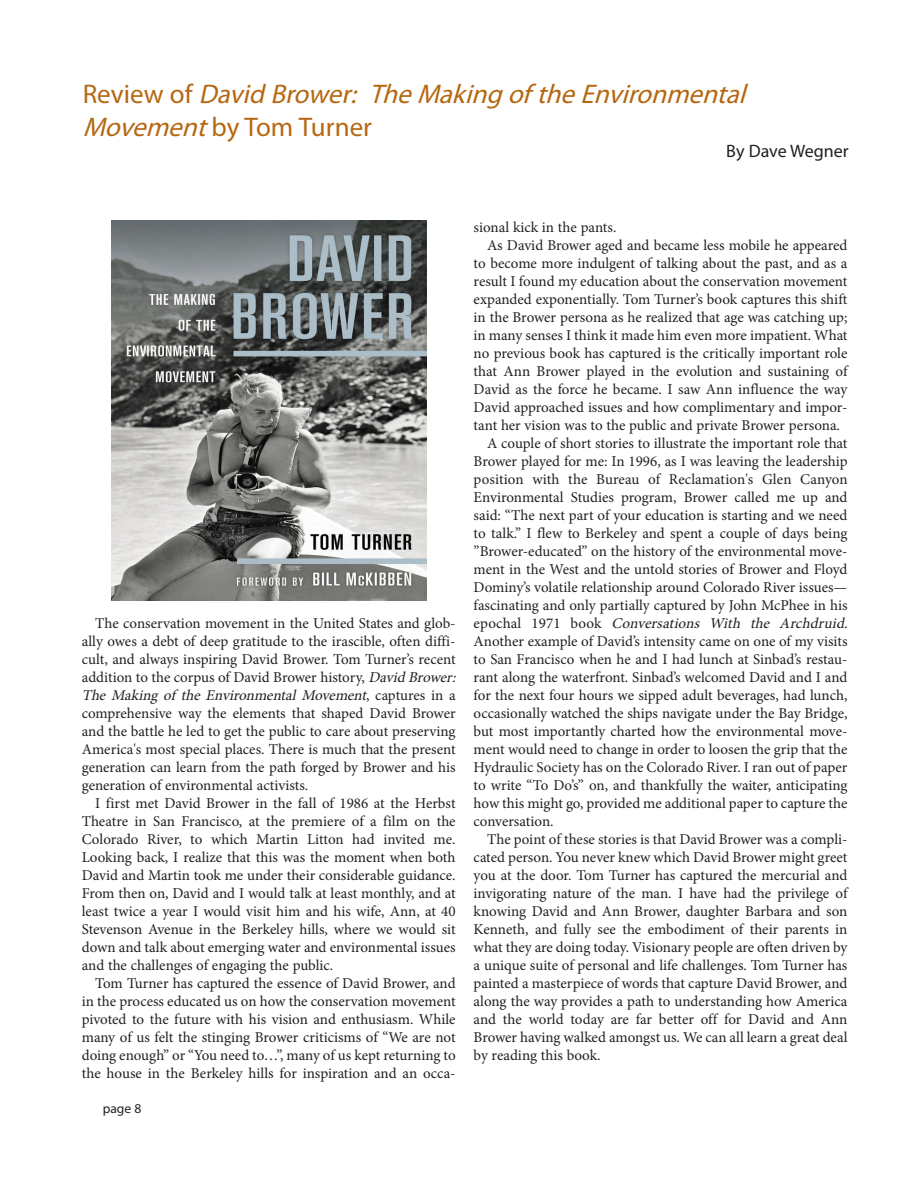
<style>
.page{position:relative;width:918px;height:1188px;background:#fff}
.page>*{position:absolute;margin:0;border:0;box-sizing:border-box;transform-origin:0 0}
.t1{font:italic 27px/32.4px "Myriad Pro";color:#b66711}
.t2{font:18px "Myriad Pro";color:#231f20}
.GCI_headline{font:15px/18px "Minion Pro";letter-spacing:-.005em;color:#231f20;text-align:justify}
.t3{font:13.5px "Myriad Pro";color:#231f20}
.s1{font-style:normal}
.s2{font-style:italic}
</style>
<div class="page">
<img style="left:111px;top:221px;width:315px;height:379px">
<p class="t1" style="left:83px;top:77px;width:673px"><span class="s1">R e v i e w o f</span> David Brower: TheMakingoftheEnvironmental<br>Movement<span class="s1">by Tom Turner</span></p>
<p class="t2" style="left:726px;top:140px;width:124px">By Dave Wegner</p>
<p class="GCI_headline" style="left:82px;top:614px;width:380px;text-align:left;text-indent:14px">The conservation movement in the United States and glob&shy;ally owes a debt of deep gratitude to the irascible, often diffi&shy;cult, and always inspiring David Brower. Tom Turner’s recent addition to the corpus of David Brower history, <span class="s2">DavidBrower:<br>The Making of the Environmental Movement</span>, c a p t u r e s i n a comprehensive way the elements that shaped David Brower and the battle he led to get the public to care about preserving America's most special places. There is much that the present generation can learn from the path forged by Brower and his generation of environmental activists.</p>
<p class="GCI_headline" style="left:82px;top:794px;width:375px;text-indent:14px">I first met David Brower in the fall of 1986 at the Herbst Theatre in San Francisco, at the premiere of a film on the Colorado River, to which Martin Litton had invited me.<br>Looking back, I realize that this was the moment when both David and Martin took me under their considerable guidance.<br>From then on, David and I would talk at least monthly, and at least twice a year I would visit him and his wife, Ann, at 40<br>Stevenson Avenue in the Berkeley hills, where we would sit down and talk about emerging water and environmental issues and the challenges of engaging the public.</p>
<p class="GCI_headline" style="left:82px;top:974px;width:375px;text-indent:14px">Tom Turner has captured the essence of David Brower, and in the process educated us on how the conservation movement pivoted to the future with his vision and enthusiasm. While many of us felt the stinging Brower criticisms of “We are not doing enough” or “You need to…”, many of us kept returning to the house in the Berkeley hills for inspiration and an occa-</p>
<p class="t3" style="left:103px;top:1100px;width:40px">page 8</p>
<p class="GCI_headline" style="left:474px;top:218px;width:144px">sional kick in the pants.</p>
<p class="GCI_headline" style="left:474px;top:236px;width:375px;text-indent:14px">As David Brower aged and became less mobile he appeared to become more indulgent of talking about the past, and as a result I found my education about the conservation movement expanded exponentially. Tom Turner’s book captures this shift in the Brower persona as he realized that age was catching up; in many senses I think it made him even more impatient. What no previous book has captured is the critically important role that Ann Brower played in the evolution and sustaining of David as the force he became. I saw Ann influence the way David approached issues and how complimentary and impor&shy;tant her vision was to the public and private Brower persona.</p>
<p class="GCI_headline" style="left:474px;top:434px;width:380px;text-align:left;text-indent:14px">A couple of short stories to illustrate the important role that Brower played for me: In 1996, as I was leaving the leadership position with the Bureau of Reclamation's Glen Canyon Environmental Studies program, Brower called me up and said: “The next part of your education is starting and we need to talk.” I flew to Berkeley and spent a couple of days being ”Brower-educated” on the history of the environmental move&shy;ment in the West and the untold stories of Brower and Floyd Dominy’s volatile relationship around Colorado River issues— fascinating and only partially captured by John McPhee in his e p o c h a l 1 9 7 1 b o o k <span class="s2">Conversations With the Archdruid.<br></span>Another example of David’s intensity came on one of my visits to San Francisco when he and I had lunch at Sinbad’s restau&shy;rant along the waterfront. Sinbad’s welcomed David and I and for the next four hours we sipped adult beverages, had lunch, occasionally watched the ships navigate under the Bay Bridge, but most importantly charted how the environmental move&shy;ment would need to change in order to loosen the grip that the Hydraulic Society has on the Colorado River. I ran out of paper to write “To Do’s” on, and thankfully the waiter, anticipating how this might go, provided me additional paper to capture the conversation.</p>
<p class="GCI_headline" style="left:474px;top:830px;width:375px;text-indent:14px">The point of these stories is that David Brower was a compli&shy;cated person. You never knew which David Brower might greet you at the door. Tom Turner has captured the mercurial and invigorating nature of the man. I have had the privilege of knowing David and Ann Brower, daughter Barbara and son Kenneth, and fully see the embodiment of their parents in what they are doing today. Visionary people are often driven by a unique suite of personal and life challenges. Tom Turner has painted a masterpiece of words that capture David Brower, and along the way provides a path to understanding how America and the world today are far better off for David and Ann Brower having walked amongst us. We can all learn a great deal by reading this book.</p>
</div>
